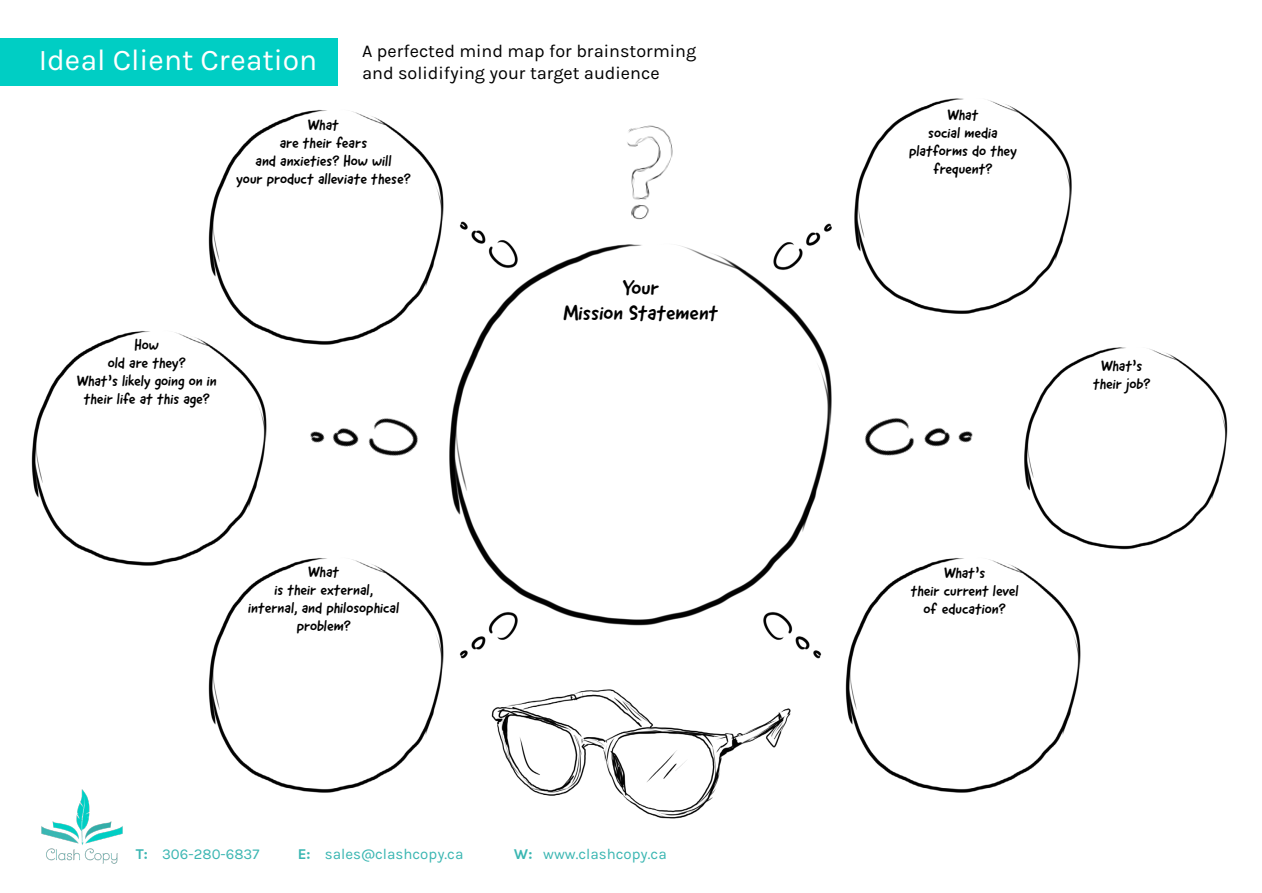
<style>
.page{position:relative;width:1262px;height:893px;background:#fff}
.page>*{position:absolute;margin:0;border:0;box-sizing:border-box;transform-origin:0 0}
.t1{font:30px "Karla";color:#fff}
.t2{font:21px/25.2px "Good Dog New";color:#000;text-align:center}
.t3{font:18px/21.6px "Karla";color:#000}
.t4{font:15px/18px "Good Dog New";color:#000;text-align:center}
.t5{font:15px "Karla";color:#3ab6b2}
.s1{font-weight:700}
</style>
<div class="page">
<img style="left:449px;top:244px;width:383px;height:382px">
<img style="left:208px;top:110px;width:236px;height:235px">
<img style="left:31px;top:326px;width:241px;height:240px">
<img style="left:204px;top:553px;width:240px;height:240px">
<img style="left:854px;top:98px;width:218px;height:216px">
<img style="left:1024px;top:347px;width:204px;height:203px">
<img style="left:845px;top:558px;width:236px;height:235px">
<img style="left:449px;top:221px;width:77px;height:58px">
<img style="left:310px;top:418px;width:108px;height:38px">
<img style="left:864px;top:418px;width:109px;height:38px">
<img style="left:449px;top:601px;width:77px;height:58px">
<img style="left:765px;top:223px;width:67px;height:58px">
<img style="left:754px;top:601px;width:78px;height:58px">
<img style="left:491px;top:689px;width:300px;height:130px">
<div style="left:0;top:38px;width:338px;height:48px;background:#00cec4"></div>
<img style="left:627px;top:125px;width:46px;height:95px">
<img style="left:41px;top:789px;width:82px;height:75px">
<h1 class="t1" style="left:39px;top:44px;width:280px">Ideal Client Creation</h1>
<p class="t3" style="left:362px;top:40px;width:336px">A perfected mind map for brainstorming and solidifying your target audience</p>
<p class="t4" style="left:236px;top:115px;width:176px">What<br>are their fears<br>and anxieties? How will<br>your product alleviate these?</p>
<p class="t4" style="left:77px;top:335px;width:142px">How<br>old are they?<br>What’s likely going on in their life at this age?</p>
<p class="t4" style="left:248px;top:563px;width:152px">What<br>is their external, internal, and philosophical problem?</p>
<h2 class="t2" style="left:563px;top:275px;width:156px">Your<br>Mission Statement</h2>
<p class="t5" style="left:136px;top:846px;width:125px"><span class="s1">T:</span> 306-280-6837</p>
<p class="t5" style="left:298px;top:846px;width:167px"><span class="s1">E:</span> sales@clashcopy.ca</p>
<p class="t5" style="left:514px;top:846px;width:154px"><span class="s1">W:</span> www.clashcopy.ca</p>
<p class="t4" style="left:909px;top:105px;width:109px">What<br>social media platforms do they frequent?</p>
<p class="t4" style="left:910px;top:564px;width:109px">What’s<br>their current level of education?</p>
<p class="t4" style="left:1093px;top:356px;width:59px">What’s their job?</p>
</div>
